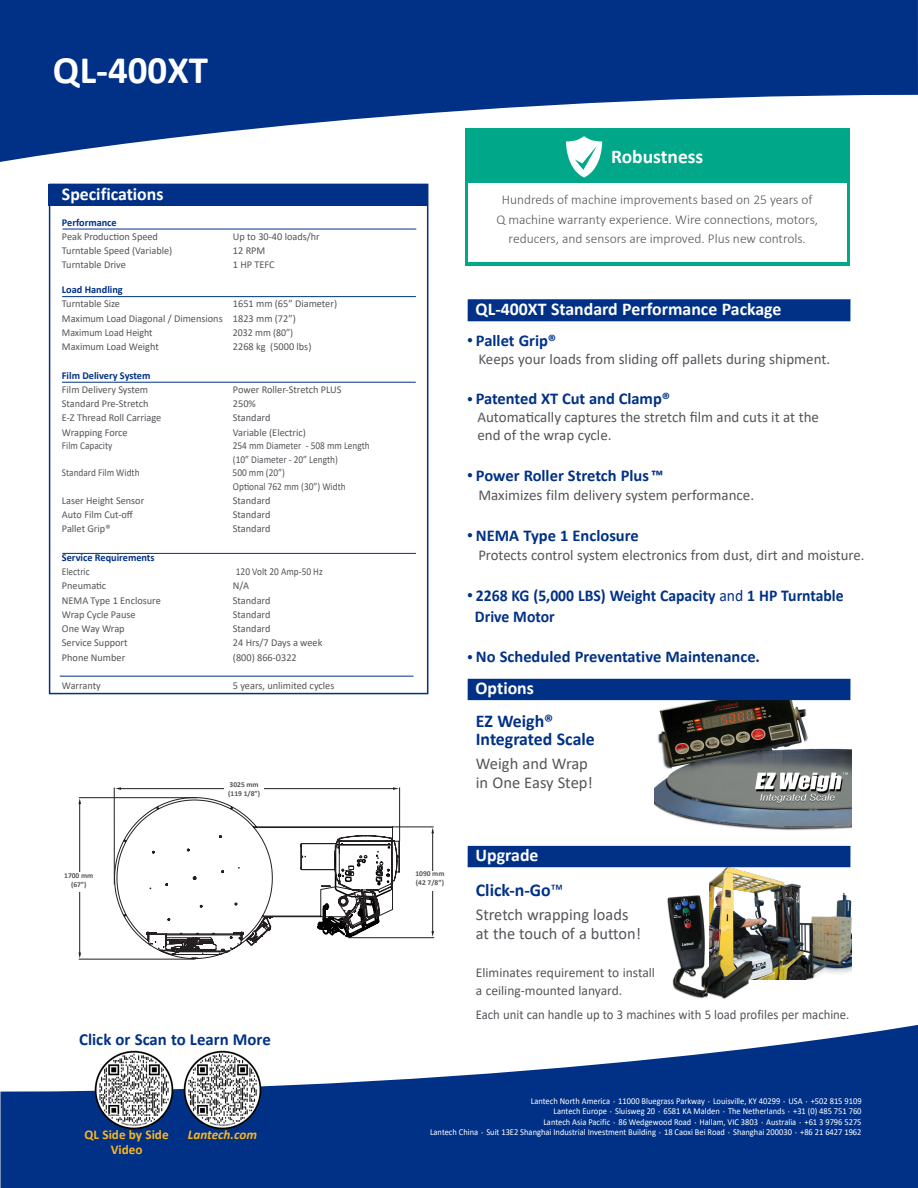
<style>
.page{position:relative;width:918px;height:1188px;background:#fff}
.page>*{position:absolute;margin:0;border:0;box-sizing:border-box;transform-origin:0 0}
.t1{font:700 39px "Calibri";color:#fff}
.t2{font:700 19.5px "Calibri";color:#fff}
.t3{font:700 18px "Calibri";color:#fff}
.t4{font:700 18px/18px "Calibri";color:#003186}
.t5{font:700 16.95px "Calibri";color:#003186}
.t6{font:700 16.5px "Calibri";color:#003186}
.t7{font:16.5px/19.5px "Calibri";color:#54555a}
.t8{font:700 16.5px/21px "Calibri";color:#003186;scale:.95 1}
.t9{font:15px/18px "Calibri";color:#54555a}
.t10{font:300 13.5px/19.5px "Calibri";color:#54555a;text-align:center}
.t11{font:13.5px "Calibri";color:#54555a;scale:.94 1}
.t12{font:13.5px/18px "Calibri";color:#54555a}
.t13{font:700 13.35px/14.5px "Calibri";color:#fcb61c;text-align:center}
.t14{font:italic 700 13.35px "Calibri";color:#fcb61c}
.t15{font:10.5px "Calibri";color:#54555a}
.t16{font:10.5px/13.5px "Calibri";color:#54555a;scale:.89 1}
.t17{font:700 10.5px "Calibri";color:#003186}
.t18{font:10.5px "Calibri";color:#54555a;scale:.94 1}
.t19{font:10.5px "Calibri";letter-spacing:-.02em;color:#54555a}
.t20{font:9px/10.5px "Calibri";color:#fff;text-align:right;scale:.94 1}
.t21{font:700 7.5px/9px "Calibri";color:#54555a}
.t22{font:6px "Calibri";color:#231f20}
.t23{font:700 6px "Calibri";color:#231f20}
.s1{font-size:12px}
.s2{font-weight:400}
</style>
<div class="page">
<svg style="left:1px;top:1025px;width:917px;height:163px;fill:#003186"></svg>
<svg style="left:0;top:0;width:918px;height:162px;fill:#003186"></svg>
<img style="left:709px;top:864px;width:142px;height:115px">
<div style="left:468px;top:299px;width:382px;height:22px;background:#003186"></div>
<div style="left:468px;top:846px;width:382px;height:21px;background:#003186"></div>
<img style="left:654px;top:695px;width:197px;height:135px">
<div style="left:468px;top:679px;width:382px;height:21px;background:#003186"></div>
<div style="left:49px;top:184px;width:379px;height:510px;border:2px solid #003186"></div>
<div style="left:49px;top:184px;width:379px;height:22px;background:#003186"></div>
<hr style="left:63px;top:229px;width:353px;height:1px;background:#003186">
<hr style="left:62px;top:382px;width:353px;height:1px;background:#003186">
<hr style="left:63px;top:553px;width:353px;height:1px;background:#003186">
<hr style="left:62px;top:296px;width:354px;height:1px;background:#003186">
<img style="left:667px;top:895px;width:87px;height:104px">
<hr style="left:79px;top:959px;width:115px;height:1px;background:#231f20">
<hr style="left:399px;top:787px;width:1px;height:54px;background:#231f20">
<hr style="left:392px;top:827px;width:42px;height:1px;background:#231f20">
<hr style="left:348px;top:937px;width:86px;height:1px;background:#231f20">
<hr style="left:114px;top:788px;width:1px;height:96px;background:#231f20">
<hr style="left:120px;top:788px;width:275px;height:1px;background:#231f20">
<svg style="left:115px;top:787px;width:6px;height:3px"></svg>
<hr style="left:432px;top:832px;width:1px;height:101px;background:#231f20">
<hr style="left:79px;top:804px;width:1px;height:152px;background:#231f20">
<svg style="left:78px;top:798px;width:3px;height:6px"></svg>
<hr style="left:79px;top:797px;width:118px;height:1px;background:#231f20">
<svg style="left:114px;top:797px;width:286px;height:163px"></svg>
<div style="left:225px;top:782px;width:39px;height:19px;background:#fff"></div>
<div style="left:410px;top:871px;width:40px;height:19px;background:#fff"></div>
<div style="left:59px;top:872px;width:39px;height:20px;background:#fff"></div>
<div style="left:465px;top:129px;width:384px;height:137px;background:#00a788"></div>
<div style="left:468px;top:183px;width:378px;height:79px;background:#fff"></div>
<svg style="left:566px;top:136px;width:37px;height:41px"></svg>
<hr style="left:60px;top:676px;width:353px;height:1px;background:#003186">
<img style="left:94px;top:1050px;width:80px;height:80px">
<img style="left:182px;top:1050px;width:81px;height:80px">
<p class="t1" style="left:53px;top:42px;width:157px">QL-400XT</p>
<p class="t3" style="left:62px;top:181px;width:103px">Specifications</p>
<p class="t17" style="left:62px;top:215px;width:56px">Performance</p>
<p class="t15" style="left:62px;top:229px;width:98px">Peak Production Speed</p>
<p class="t15" style="left:233px;top:229px;width:88px">Up to 30-40 loads/hr</p>
<p class="t15" style="left:62px;top:243px;width:112px">Turntable Speed (Variable)</p>
<p class="t15" style="left:233px;top:243px;width:34px">12 RPM</p>
<p class="t15" style="left:62px;top:258px;width:66px">Turntable Drive</p>
<p class="t15" style="left:233px;top:258px;width:43px">1 HP TEFC</p>
<p class="t17" style="left:62px;top:282px;width:62px">Load Handling</p>
<p class="t15" style="left:62px;top:297px;width:60px">Turntable Size</p>
<p class="t15" style="left:233px;top:297px;width:106px">1651 mm (65” Diameter)</p>
<p class="t15" style="left:62px;top:311px;width:235px">Maximum Load Diagonal / Dimensions 1823 mm (72”)</p>
<p class="t18" style="left:62px;top:325px;width:98px">Maximum Load Height</p>
<p class="t18" style="left:233px;top:325px;width:66px">2032 mm (80”)</p>
<p class="t15" style="left:62px;top:339px;width:98px">Maximum Load Weight</p>
<p class="t15" style="left:233px;top:339px;width:80px">2268 kg (5000 lbs)</p>
<p class="t17" style="left:62px;top:368px;width:90px">Film Delivery System</p>
<p class="t15" style="left:62px;top:382px;width:88px">Film Delivery System</p>
<p class="t15" style="left:233px;top:382px;width:110px">Power Roller-Stretch PLUS</p>
<p class="t15" style="left:62px;top:396px;width:88px">Standard Pre-Stretch</p>
<p class="t15" style="left:233px;top:396px;width:25px">250%</p>
<p class="t15" style="left:62px;top:411px;width:101px">E-Z Thread Roll Carriage</p>
<p class="t15" style="left:233px;top:411px;width:39px">Standard</p>
<p class="t15" style="left:62px;top:425px;width:67px">Wrapping Force</p>
<p class="t15" style="left:233px;top:425px;width:75px">Variable (Electric)</p>
<p class="t16" style="left:62px;top:439px;width:58px">Film Capacity</p>
<p class="t16" style="left:233px;top:439px;width:156px">254 mm Diameter - 508 mm Length</p>
<p class="t16" style="left:233px;top:452px;width:119px">(10” Diameter - 20” Length)</p>
<p class="t16" style="left:62px;top:466px;width:89px">Standard Film Width</p>
<p class="t16" style="left:233px;top:466px;width:129px">500 mm (20”)<br>Optional 762 mm (30”) Width</p>
<p class="t15" style="left:62px;top:493px;width:84px">Laser Height Sensor</p>
<p class="t15" style="left:233px;top:493px;width:39px">Standard</p>
<p class="t15" style="left:62px;top:507px;width:73px">Auto Film Cut-off</p>
<p class="t15" style="left:233px;top:507px;width:39px">Standard</p>
<p class="t15" style="left:62px;top:522px;width:50px">Pallet Grip®</p>
<p class="t15" style="left:233px;top:522px;width:39px">Standard</p>
<p class="t17" style="left:62px;top:550px;width:94px">Service Requirements</p>
<p class="t16" style="left:62px;top:565px;width:33px">Electric</p>
<p class="t16" style="left:236px;top:565px;width:99px">120 Volt 20 Amp-50 Hz</p>
<p class="t15" style="left:62px;top:579px;width:46px">Pneumatic</p>
<p class="t15" style="left:233px;top:579px;width:18px">N/A</p>
<p class="t15" style="left:62px;top:593px;width:100px">NEMA Type 1 Enclosure</p>
<p class="t15" style="left:233px;top:593px;width:39px">Standard</p>
<p class="t15" style="left:62px;top:607px;width:75px">Wrap Cycle Pause</p>
<p class="t15" style="left:233px;top:607px;width:39px">Standard</p>
<p class="t19" style="left:62px;top:621px;width:64px">One Way Wrap</p>
<p class="t15" style="left:233px;top:621px;width:39px">Standard</p>
<p class="t15" style="left:62px;top:636px;width:67px">Service Support</p>
<p class="t15" style="left:233px;top:636px;width:91px">24 Hrs/7 Days a week</p>
<p class="t15" style="left:62px;top:650px;width:65px">Phone Number</p>
<p class="t15" style="left:233px;top:650px;width:65px">(800) 866-0322</p>
<p class="t15" style="left:62px;top:678px;width:41px">Warranty</p>
<p class="t15" style="left:233px;top:678px;width:103px">5 years, unlimited cycles</p>
<p class="t21" style="left:228px;top:780px;width:33px">3025 mm (119 1/8”)</p>
<p class="t23" style="left:235px;top:783px;width:23px">119 1/8”</p>
<p class="t22" style="left:232px;top:790px;width:28px">[3025MM]</p>
<p class="t21" style="left:415px;top:869px;width:31px">1090 mm (42 7/8”)</p>
<p class="t21" style="left:64px;top:871px;width:31px;text-align:center">1700 mm (67”)</p>
<p class="t23" style="left:75px;top:873px;width:10px">67”</p>
<p class="t23" style="left:424px;top:873px;width:20px">42 7/8”</p>
<p class="t22" style="left:66px;top:879px;width:28px">[1700MM]</p>
<p class="t22" style="left:420px;top:879px;width:28px">[1090MM]</p>
<p class="t5" style="left:79px;top:1028px;width:193px">Click or Scan to Learn More</p>
<p class="t2" style="left:611px;top:142px;width:94px">Robustness</p>
<p class="t10" style="left:496px;top:190px;width:323px">Hundreds of machine improvements based on 25 years of<br>Q machine warranty experience. Wire connections, motors, reducers, and sensors are improved. Plus new controls.</p>
<p class="t3" style="left:476px;top:297px;width:307px">QL-400XT Standard Performance Package</p>
<p class="t6" style="left:467px;top:329px;width:91px"><span class="s1">•</span> Pallet Grip®</p>
<p class="t9" style="left:478px;top:350px;width:353px">Keeps your loads from sliding off pallets during shipment.</p>
<p class="t6" style="left:467px;top:387px;width:205px"><span class="s1">•</span> Patented XT Cut and Clamp®</p>
<p class="t9" style="left:477px;top:408px;width:343px">Automatically captures the stretch film and cuts it at the end of the wrap cycle.</p>
<p class="t6" style="left:467px;top:464px;width:198px"><span class="s1">•</span> Power Roller Stretch Plus ™</p>
<p class="t9" style="left:478px;top:486px;width:277px">Maximizes film delivery system performance.</p>
<p class="t6" style="left:467px;top:524px;width:173px"><span class="s1">•</span> NEMA Type 1 Enclosure</p>
<p class="t9" style="left:478px;top:546px;width:388px">Protects control system electronics from dust, dirt and moisture.</p>
<p class="t8" style="left:475px;top:585px;width:390px;text-indent:-8px"><span class="s1">•</span> 2268 KG (5,000 LBS) Weight Capacity <span class="s2">and</span> 1 HP Turntable<br>Drive Motor</p>
<p class="t6" style="left:467px;top:645px;width:294px"><span class="s1">•</span> No Scheduled Preventative Maintenance.</p>
<p class="t3" style="left:476px;top:675px;width:60px">Options</p>
<p class="t4" style="left:476px;top:712px;width:120px">EZ Weigh®<br>Integrated Scale</p>
<p class="t7" style="left:476px;top:753px;width:119px">Weigh and Wrap in One Easy Step!</p>
<p class="t3" style="left:476px;top:843px;width:64px">Upgrade</p>
<p class="t4" style="left:476px;top:880px;width:89px">Click-n-Go<span class="s2">™</span></p>
<p class="t7" style="left:476px;top:904px;width:167px">Stretch wrapping loads at the touch of a button!</p>
<p class="t12" style="left:476px;top:963px;width:181px">Eliminates requirement to install a ceiling-mounted lanyard.</p>
<p class="t11" style="left:476px;top:1005px;width:399px">Each unit can handle up to 3 machines with 5 load profiles per machine.</p>
<p class="t13" style="left:85px;top:1127px;width:86px">QL Side by Side<br>Video</p>
<p class="t14" style="left:188px;top:1125px;width:71px">Lantech.com</p>
<p class="t20" style="left:430px;top:1095px;width:461px">Lantech North America ۰ 11000 Bluegrass Parkway ۰ Louisville, KY 40299 ۰ USA ۰ +502 815 9109<br>Lantech Europe ۰ Sluisweg 20 ۰ 6581 KA Malden ۰ The Netherlands ۰ +31 (0) 485 751 760<br>Lantech Asia Pacific ۰ 86 Wedgewood Road ۰ Hallam, VIC 3803 ۰ Australia ۰ +61 3 9796 5275<br>Lantech China ۰ Suit 13E2 Shanghai Industrial Investment Building ۰ 18 Caoxi Bei Road ۰ Shanghai 200030 ۰ +86 21 6427 1962</p>
</div>
